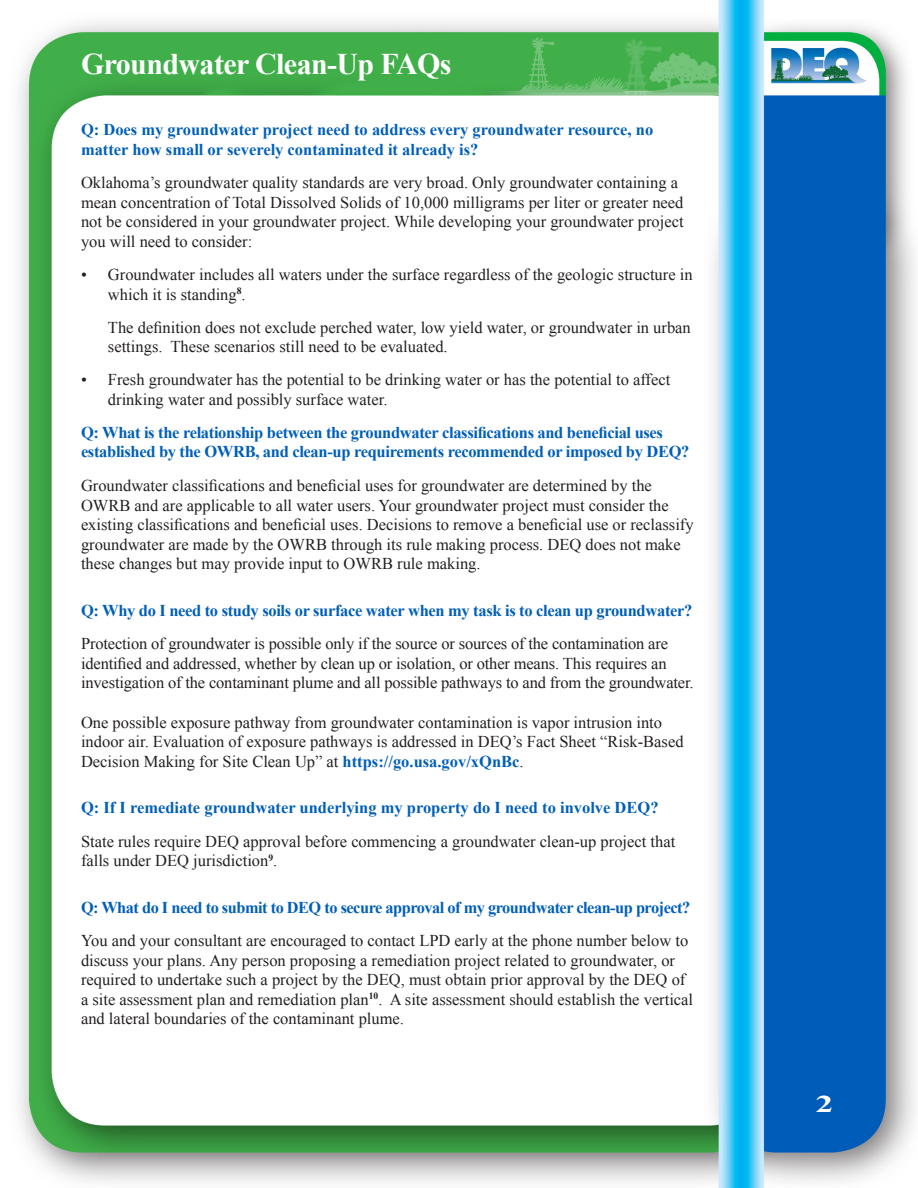
<style>
.page{position:relative;width:918px;height:1188px;background:#fff}
.page>*{position:absolute;margin:0;border:0;box-sizing:border-box;transform-origin:0 0}
.t1{font:700 30px "Times New Roman";letter-spacing:-.02em;color:#fff}
.t2{font:700 24px "Times New Roman";color:#fff;scale:1.5 1}
.t3{font:16.5px/19.5px "Times New Roman";color:#231f20}
.t4{font:700 16.5px/19.5px "Times New Roman";letter-spacing:-.02em;color:#005fb9}
.t5{font:700 16.5px/19.5px "Times New Roman";color:#005fb9}
.s1{font-weight:700;color:#005fb9}
</style>
<div class="page">
<img style="left:18px;top:0;width:898px;height:1188px">
<h1 class="t1" style="left:81px;top:43px;width:372px">Groundwater Clean-Up FAQs</h1>
<p class="t5" style="left:81px;top:120px;width:574px">Q: Does my groundwater project need to address every groundwater resource, no matter how small or severely contaminated it already is?</p>
<p class="t3" style="left:81px;top:173px;width:604px">Oklahoma’s groundwater quality standards are very broad. Only groundwater containing a mean concentration of Total Dissolved Solids of 10,000 milligrams per liter or greater need not be considered in your groundwater project. While developing your groundwater project you will need to consider:</p>
<p class="t3" style="left:108px;top:265px;width:586px;text-indent:-27px">• Groundwater includes all waters under the surface regardless of the geologic structure in which it is standing<sup>8</sup>.</p>
<p class="t3" style="left:108px;top:317px;width:584px">The definition does not exclude perched water, low yield water, or groundwater in urban settings. These scenarios still need to be evaluated.</p>
<p class="t3" style="left:108px;top:370px;width:564px;text-indent:-27px">• Fresh groundwater has the potential to be drinking water or has the potential to affect drinking water and possibly surface water.</p>
<p class="t4" style="left:81px;top:422px;width:610px">Q: What is the relationship between the groundwater classifications and beneficial uses established by the OWRB, and clean-up requirements recommended or imposed by DEQ?</p>
<p class="t3" style="left:81px;top:475px;width:614px">Groundwater classifications and beneficial uses for groundwater are determined by the OWRB and are applicable to all water users. Your groundwater project must consider the existing classifications and beneficial uses. Decisions to remove a beneficial use or reclassify groundwater are made by the OWRB through its rule making process. DEQ does not make these changes but may provide input to OWRB rule making.</p>
<p class="t4" style="left:81px;top:600px;width:613px">Q: Why do I need to study soils or surface water when my task is to clean up groundwater?</p>
<p class="t3" style="left:81px;top:634px;width:614px">Protection of groundwater is possible only if the source or sources of the contamination are identified and addressed, whether by clean up or isolation, or other means. This requires an investigation of the contaminant plume and all possible pathways to and from the groundwater.</p>
<p class="t3" style="left:81px;top:712px;width:604px">One possible exposure pathway from groundwater contamination is vapor intrusion into indoor air. Evaluation of exposure pathways is addressed in DEQ’s Fact Sheet “Risk-Based<br>Decision Making for Site Clean Up” at <span class="s1">https://go.usa.gov/xQnBc</span>.</p>
<p class="t5" style="left:81px;top:798px;width:579px">Q: If I remediate groundwater underlying my property do I need to involve DEQ?</p>
<p class="t3" style="left:81px;top:831px;width:596px">State rules require DEQ approval before commencing a groundwater clean-up project that falls under DEQ jurisdiction<sup>9</sup>.</p>
<p class="t4" style="left:81px;top:897px;width:611px">Q: What do I need to submit to DEQ to secure approval of my groundwater clean-up project?</p>
<p class="t3" style="left:81px;top:931px;width:614px">You and your consultant are encouraged to contact LPD early at the phone number below to discuss your plans. Any person proposing a remediation project related to groundwater, or required to undertake such a project by the DEQ, must obtain prior approval by the DEQ of a site assessment plan and remediation plan<sup>10</sup>. A site assessment should establish the vertical and lateral boundaries of the contaminant plume.</p>
<h2 class="t2" style="left:816px;top:1087px;width:13px">2</h2>
</div>
